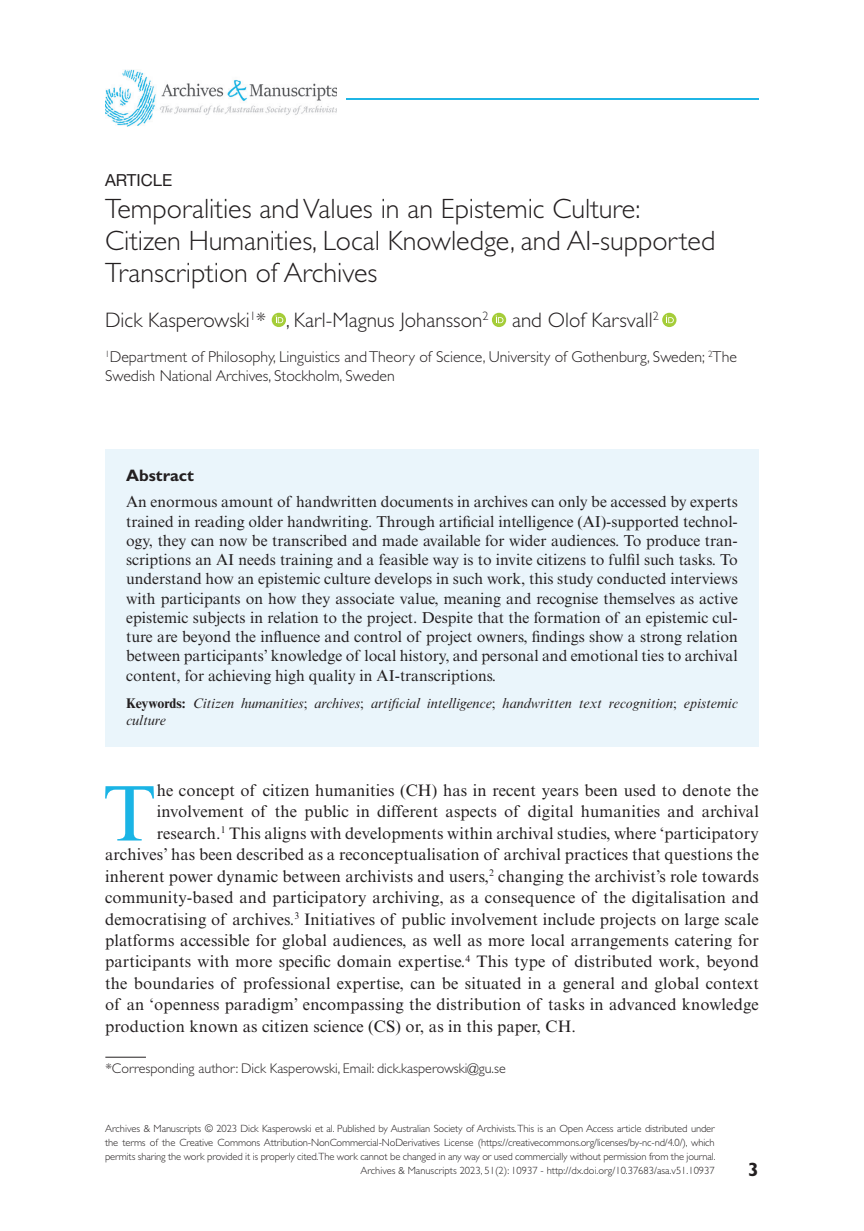
<style>
.page{position:relative;width:864px;height:1231px;background:#fff}
.page>*{position:absolute;margin:0;border:0;box-sizing:border-box;transform-origin:0 0}
.DropText{font:79.1px "Times New Roman MT Std";color:#1ab4e5}
.AT{font:300 28px/31.5px "Gill Sans Std";color:#231f20}
.AU{font:300 21px "Gill Sans Std";color:#231f20}
.t1{font:700 19.25px "Gill Sans Std";color:#231f20}
.DropText-2{font:16.62px "Times New Roman MT Std";letter-spacing:.01em;color:#231f20}
.ABSH{font:700 16.62px "Gill Sans Std";color:#231f20}
.Review{font:16.62px "Helvetica Neue LT Std";color:#231f20}
.ABS{font:15.75px/19.2px "Times New Roman MT Std";color:#231f20;text-align:justify}
.AFF{font:300 15.75px/19.2px "Gill Sans Std";color:#231f20}
.KW{font:italic 14px/17.5px "Times New Roman MT Std";color:#231f20}
.t2{font:300 14px "Gill Sans Std";color:#231f20}
.t3{font:300 10.5px/14px "Gill Sans Std";letter-spacing:-.015em;color:#231f20;text-align:right}
.s1{font-weight:700;font-style:normal}
.s2{font-style:normal}
</style>
<div class="page">
<hr style="left:346px;top:98px;width:412px;height:1px;background:#1fb5e5">
<img style="left:105px;top:70px;width:231px;height:56px">
<svg style="left:271px;top:313px;width:15px;height:14px"></svg>
<svg style="left:275px;top:315px;width:8px;height:8px"></svg>
<svg style="left:491px;top:313px;width:15px;height:14px"></svg>
<svg style="left:495px;top:315px;width:8px;height:8px"></svg>
<svg style="left:662px;top:313px;width:14px;height:14px"></svg>
<svg style="left:665px;top:315px;width:8px;height:8px"></svg>
<div style="left:105px;top:448px;width:653px;height:298px;background:#eaf5fb"></div>
<hr style="left:105px;top:1056px;width:41px;height:1px;background:#231f20">
<p class="Review" style="left:105px;top:170px;width:69px">ARTICLE</p>
<p class="AT" style="left:105px;top:194px;width:611px">Temporalities and Values in an Epistemic Culture:<br>Citizen Humanities, Local Knowledge, and AI-supported<br>Transcription of Archives</p>
<p class="AU" style="left:105px;top:308px;width:555px">Dick Kasperowski<sup>1</sup>* , Karl-Magnus Johansson<sup>2</sup> and Olof Karsvall<sup>2</sup></p>
<p class="AFF" style="left:105px;top:347px;width:633px"><sup>1</sup>Department of Philosophy, Linguistics and Theory of Science, University of Gothenburg, Sweden; <sup>2</sup>The<br>Swedish National Archives, Stockholm, Sweden</p>
<p class="ABSH" style="left:126px;top:465px;width:69px">Abstract</p>
<p class="ABS" style="left:126px;top:492px;width:613px">An enormous amount of handwritten documents in archives can only be accessed by experts trained in reading older handwriting. Through artificial intelligence (AI)-supported technol&shy;ogy, they can now be transcribed and made available for wider audiences. To produce tran&shy;scriptions an AI needs training and a feasible way is to invite citizens to fulfil such tasks. To understand how an epistemic culture develops in such work, this study conducted interviews with participants on how they associate value, meaning and recognise themselves as active epistemic subjects in relation to the project. Despite that the formation of an epistemic cul&shy;ture are beyond the influence and control of project owners, findings show a strong relation between participants’ knowledge of local history, and personal and emotional ties to archival content, for achieving high quality in AI-transcriptions.</p>
<p class="KW" style="left:126px;top:694px;width:613px"><span class="s1">Keywords:</span> Citizen humanities<span class="s2">;</span> archives<span class="s2">;</span> artificial intelligence<span class="s2">;</span> handwritten text recognition<span class="s2">;</span> epistemic culture</p>
<p class="DropText" style="left:103px;top:768px;width:54px">T</p>
<p class="DropText-2" style="left:157px;top:780px;width:603px">he concept of citizen humanities (CH) has in recent years been used to denote the</p>
<p class="DropText-2" style="left:157px;top:802px;width:603px">involvement of the public in different aspects of digital humanities and archival</p>
<p class="DropText-2" style="left:157px;top:823px;width:603px">research.<sup>1</sup> This aligns with developments within archival studies, where ‘participatory</p>
<p class="DropText-2" style="left:105px;top:844px;width:655px">archives’ has been described as a reconceptualisation of archival practices that questions the</p>
<p class="DropText-2" style="left:105px;top:866px;width:655px">inherent power dynamic between archivists and users,<sup>2</sup> changing the archivist’s role towards</p>
<p class="DropText-2" style="left:105px;top:887px;width:655px">community-based and participatory archiving, as a consequence of the digitalisation and</p>
<p class="DropText-2" style="left:105px;top:909px;width:655px">democratising of archives.<sup>3</sup> Initiatives of public involvement include projects on large scale</p>
<p class="DropText-2" style="left:105px;top:930px;width:655px">platforms accessible for global audiences, as well as more local arrangements catering for</p>
<p class="DropText-2" style="left:105px;top:952px;width:655px">participants with more specific domain expertise.<sup>4</sup> This type of distributed work, beyond</p>
<p class="DropText-2" style="left:105px;top:973px;width:655px">the boundaries of professional expertise, can be situated in a general and global context</p>
<p class="DropText-2" style="left:105px;top:995px;width:655px">of an ‘openness paradigm’ encompassing the distribution of tasks in advanced knowledge</p>
<p class="DropText-2" style="left:105px;top:1016px;width:472px">production known as citizen science (CS) or, as in this paper, CH.</p>
<p class="t2" style="left:105px;top:1060px;width:402px">*Corresponding author: Dick Kasperowski, Email: dick.kasperowski@gu.se</p>
<p class="t3" style="left:105px;top:1121px;width:611px">Archives &amp; Manuscripts © 2023 Dick Kasperowski et al. Published by Australian Society of Archivists. This is an Open Access article distributed under the terms of the Creative Commons Attribution-NonCommercial-NoDerivatives License (https://creativecommons.org/licenses/by-nc-nd/4.0/), which permits sharing the work provided it is properly cited.The work cannot be changed in any way or used commercially without permission from the journal.<br>Archives &amp; Manuscripts 2023, 51(2): 10937 - http://dx.doi.org/10.37683/asa.v51.10937</p>
<p class="t1" style="left:748px;top:1157px;width:12px">3</p>
</div>
